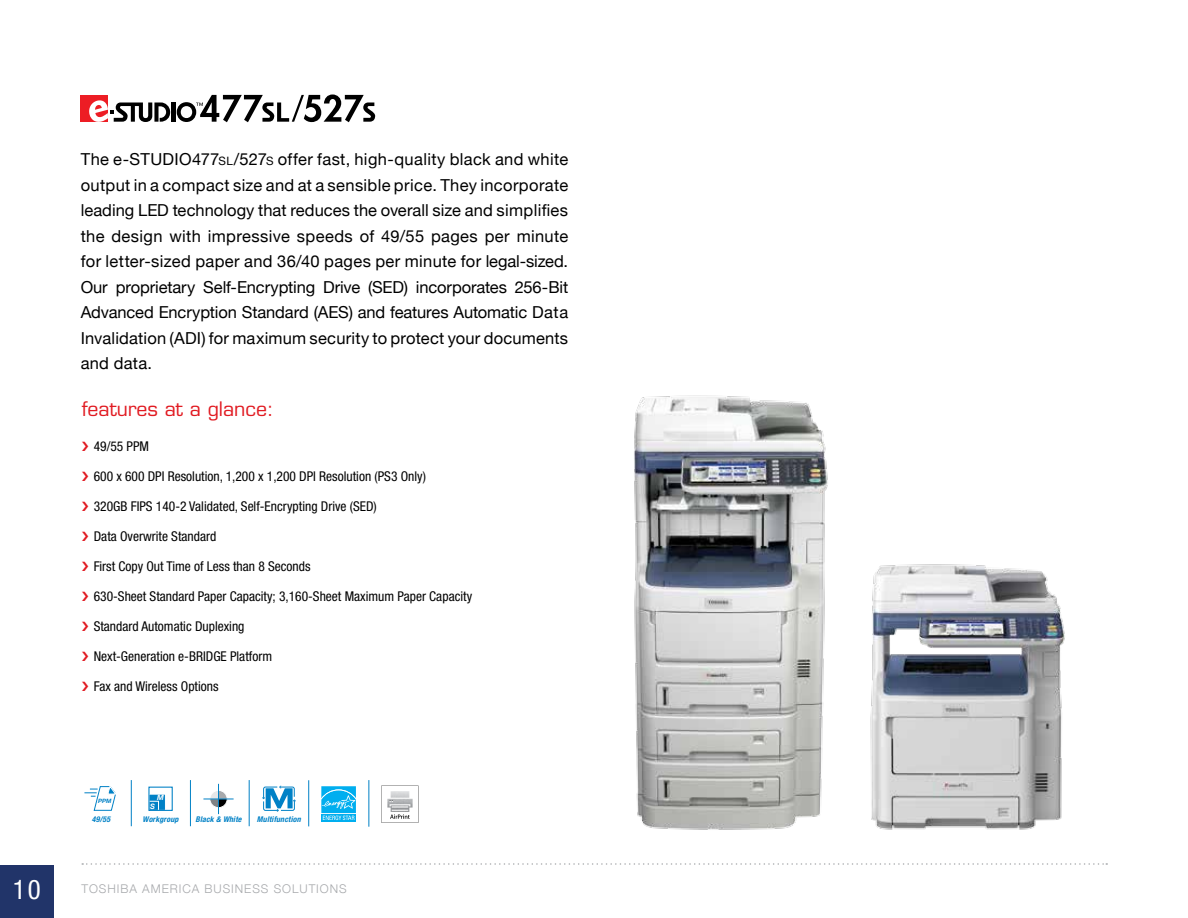
<style>
.page{position:relative;width:1188px;height:918px;background:#fff}
.page>*{position:absolute;margin:0;border:0;box-sizing:border-box;transform-origin:0 0}
.t1{font:condensed 27px "Helvetica Neue";color:#fff}
.t2{font:19.5px "Eurostile LT Std";color:#e11b22}
.t3{font:16.5px/25.5px "Helvetica Neue";letter-spacing:.01em;color:#000;text-align:justify}
.t4{font:condensed 13.5px "Helvetica Neue";color:#000}
.t5{font:300 12px "Helvetica Neue";letter-spacing:.08em;color:#a7a9ac}
.t6{font:italic 700 condensed 7.95px "Helvetica Neue";letter-spacing:.02em;color:#0081c6}
.t7{font:italic 700 7.5px "Helvetica Neue";color:#fff}
.t8{font:italic 700 5.85px "Helvetica Neue";color:#0081c6}
.s1{font-size:11.55px}
</style>
<div class="page">
<svg style="left:82px;top:863px;width:1025px;height:2px"></svg>
<div style="left:0;top:865px;width:54px;height:53px;background:#213469"></div>
<svg style="left:84px;top:786px;width:32px;height:25px"></svg>
<hr style="left:131px;top:780px;width:1px;height:46px;background:#0081c6">
<hr style="left:190px;top:780px;width:1px;height:46px;background:#0081c6">
<hr style="left:249px;top:780px;width:1px;height:46px;background:#0081c6">
<svg style="left:211px;top:792px;width:15px;height:14px"></svg>
<div style="left:209px;top:790px;width:19px;height:18px;border:1px solid #fff;border-radius:50%"></div>
<hr style="left:218px;top:784px;width:1px;height:30px;background:#0081c6">
<hr style="left:203px;top:799px;width:31px;height:1px;background:#0081c6">
<div style="left:149px;top:794px;width:16px;height:16px;background:#0081c6"></div>
<div style="left:149px;top:794px;width:17px;height:17px;border:1px solid #fff"></div>
<svg style="left:150px;top:801px;width:9px;height:8px"></svg>
<div style="left:148px;top:787px;width:25px;height:24px;border:1px solid #0081c6"></div>
<svg style="left:262px;top:786px;width:34px;height:26px"></svg>
<hr style="left:308px;top:780px;width:1px;height:46px;background:#0081c6">
<svg style="left:321px;top:786px;width:35px;height:36px"></svg>
<div style="left:81px;top:95px;width:27px;height:27px;background:#ed1d24"></div>
<div style="left:171px;top:103px;width:5px;height:19px;background:#000"></div>
<svg style="left:89px;top:100px;width:81px;height:22px"></svg>
<svg style="left:177px;top:95px;width:198px;height:27px"></svg>
<img style="left:634px;top:395px;width:194px;height:435px">
<img style="left:870px;top:564px;width:195px;height:266px">
<svg style="left:381px;top:786px;width:37px;height:37px"></svg>
<img style="left:383px;top:789px;width:33px;height:24px">
<hr style="left:368px;top:780px;width:1px;height:47px;background:#0081c6">
<p class="t3" style="left:81px;top:146px;width:489px">The e-STUDIO477<span class="s1">sl</span>/527<span class="s1">s</span> offer fast, high-quality black and white output in a compact size and at a sensible price. They incorporate leading LED technology that reduces the overall size and simplifies the design with impressive speeds of 49/55 pages per minute for letter-sized paper and 36/40 pages per minute for legal-sized.<br>Our proprietary Self-Encrypting Drive (SED) incorporates 256-Bit Advanced Encryption Standard (AES) and features Automatic Data Invalidation (ADI) for maximum security to protect your documents and data.</p>
<p class="t2" style="left:82px;top:398px;width:194px">features at a glance:</p>
<p class="t4" style="left:94px;top:438px;width:57px">49/55 PPM</p>
<p class="t4" style="left:94px;top:468px;width:334px">600 x 600 DPI Resolution, 1,200 x 1,200 DPI Resolution (PS3 Only)</p>
<p class="t4" style="left:94px;top:498px;width:285px">320GB FIPS 140-2 Validated, Self-Encrypting Drive (SED)</p>
<p class="t4" style="left:94px;top:528px;width:124px">Data Overwrite Standard</p>
<p class="t4" style="left:94px;top:558px;width:218px">First Copy Out Time of Less than 8 Seconds</p>
<p class="t4" style="left:94px;top:588px;width:380px">630-Sheet Standard Paper Capacity; 3,160-Sheet Maximum Paper Capacity</p>
<p class="t4" style="left:94px;top:618px;width:152px">Standard Automatic Duplexing</p>
<p class="t4" style="left:94px;top:648px;width:180px">Next-Generation e-BRIDGE Platform</p>
<p class="t4" style="left:94px;top:678px;width:126px">Fax and Wireless Options</p>
<p class="t7" style="left:157px;top:792px;width:8px">M</p>
<p class="t6" style="left:143px;top:814px;width:37px">Workgroup</p>
<p class="t6" style="left:257px;top:814px;width:45px">Multifunction</p>
<p class="t8" style="left:98px;top:797px;width:15px">PPM</p>
<p class="t6" style="left:92px;top:814px;width:20px">49/55</p>
<p class="t6" style="left:196px;top:814px;width:47px">Black &amp; White</p>
<p class="t7" style="left:150px;top:800px;width:6px">S</p>
<h1 class="t1" style="left:13px;top:874px;width:30px">10</h1>
<p class="t5" style="left:81px;top:882px;width:267px">TOSHIBA AMERICA BUSINESS SOLUTIONS</p>
</div>
